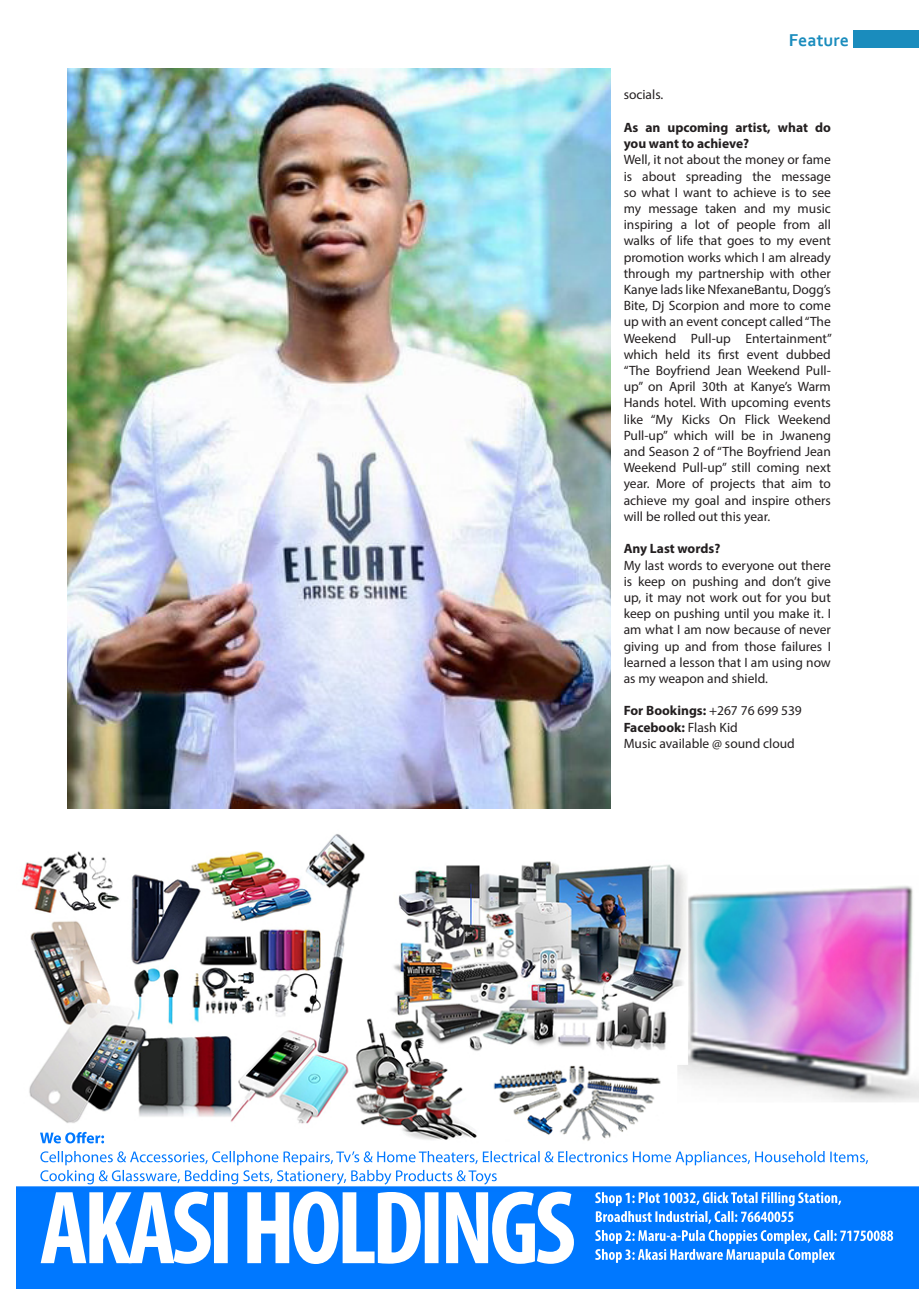
<style>
.page{position:relative;width:919px;height:1289px;background:#fff}
.page>*{position:absolute;margin:0;border:0;box-sizing:border-box;transform-origin:0 0}
.t1{font:700 18px "Corbel";color:#1a8cbd}
.t2{font:13.5px/16.2px "Myriad Pro";color:#231f20;text-align:justify}
.t3{font:700 13.5px/16.2px "Myriad Pro";color:#231f20}
.s1{font-weight:400}
</style>
<div class="page">
<div style="left:853px;top:30px;width:65px;height:18px;background:#1a8cbd"></div>
<img style="left:67px;top:68px;width:543px;height:740px">
<img style="left:16px;top:834px;width:902px;height:454px">
<p class="t1" style="left:788px;top:28px;width:62px">Feature</p>
<p class="t2" style="left:623px;top:87px;width:41px">socials.</p>
<p class="t3" style="left:623px;top:119px;width:209px">As an upcoming artist, what do you want to achieve?</p>
<p class="t2" style="left:623px;top:151px;width:210px">Well, it not about the money or fame is about spreading the message so what I want to achieve is to see my message taken and my music inspiring a lot of people from all walks of life that goes to my event promotion works which I am already through my partnership with other Kanye lads like NfexaneBantu, Dogg’s Bite, Dj Scorpion and more to come up with an event concept called “The Weekend Pull-up Entertainment” which held its first event dubbed “The Boyfriend Jean Weekend Pull&shy;up” on April 30th at Kanye’s Warm Hands hotel. With upcoming events like “My Kicks On Flick Weekend Pull-up” which will be in Jwaneng and Season 2 of “The Boyfriend Jean Weekend Pull-up” still coming next year. More of projects that aim to achieve my goal and inspire others will be rolled out this year.</p>
<p class="t3" style="left:623px;top:540px;width:98px">Any Last words?</p>
<p class="t2" style="left:623px;top:556px;width:209px">My last words to everyone out there is keep on pushing and don’t give up, it may not work out for you but keep on pushing until you make it. I am what I am now because of never giving up and from those failures I learned a lesson that I am using now as my weapon and shield.</p>
<p class="t3" style="left:623px;top:702px;width:180px">For Bookings: <span class="s1">+267 76 699 539</span></p>
<p class="t3" style="left:623px;top:718px;width:116px">Facebook: <span class="s1">Flash Kid</span></p>
<p class="t2" style="left:623px;top:735px;width:173px">Music available @ sound cloud</p>
</div>
